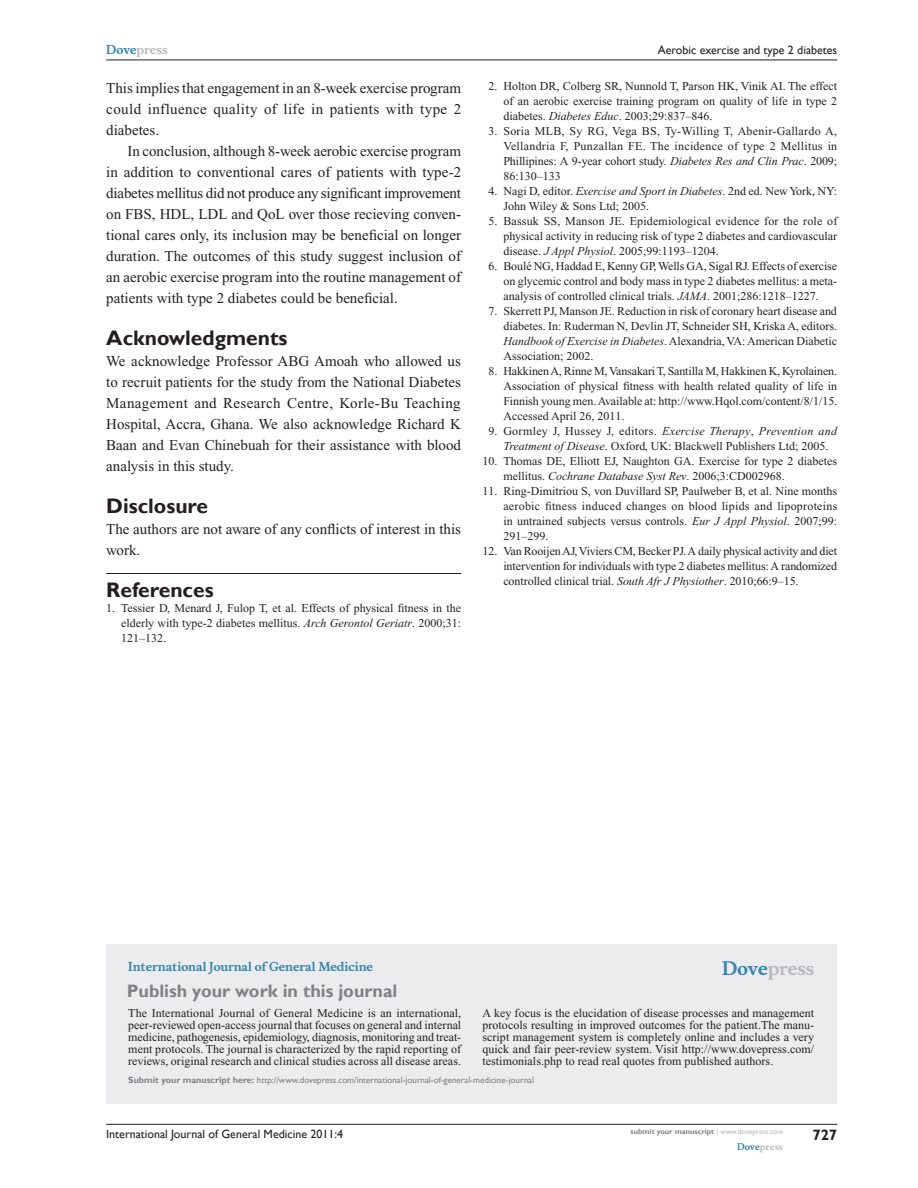
<style>
.page{position:relative;width:918px;height:1188px;background:#fff}
.page>*{position:absolute;margin:0;border:0;box-sizing:border-box;transform-origin:0 0}
.t1{font:700 21px "Gill Sans";color:#231f20}
.t2{font:700 18px "Gill Sans";color:#808285}
.t3{font:700 18px "Musee";color:#b8b9bc}
.t4{font:15px/21px "Times New Roman";color:#231f20;text-align:justify}
.t5{font:700 15px "Gill Sans";color:#231f20}
.t6{font:12px/15px "Times New Roman";color:#231f20;text-align:justify}
.t7{font:12px "Gill Sans";color:#231f20}
.t8{font:700 12px "Musee";color:#3485ae}
.t9{font:700 12px "Musee";color:#b8b9bc}
.t10{font:9px "Gill Sans";color:#808285}
.t11{font:700 9px "Musee";color:#b8b9bc}
.t12{font:700 7.5px "Gill Sans";color:#808285}
.s1{color:#3485ae}
.s2{font-style:italic}
.s3{font-weight:700}
.s4{font-weight:400;color:#b8b9bc}
</style>
<div class="page">
<div style="left:106px;top:944px;width:731px;height:159px;background:#ececee"></div>
<hr style="left:106px;top:1124px;width:731px;height:1px;background:#231f20">
<hr style="left:106px;top:60px;width:731px;height:1px;background:#231f20">
<hr style="left:106px;top:573px;width:355px;height:1px;background:#231f20">
<p class="t9" style="left:106px;top:43px;width:63px"><span class="s1">Dove</span>press</p>
<p class="t4" style="left:106px;top:77px;width:356px">This implies that engagement in an 8-week exercise program could influence quality of life in patients with type 2 diabetes.</p>
<p class="t4" style="left:106px;top:140px;width:357px;text-indent:21px">In conclusion, although 8-week aerobic exercise program in addition to conventional cares of patients with type-2 diabetes mellitus did not produce any significant improvement on FBS, HDL, LDL and QoL over those recieving conven&shy;tional cares only, its inclusion may be beneficial on longer duration. The outcomes of this study suggest inclusion of an aerobic exercise program into the routine management of patients with type 2 diabetes could be beneficial.</p>
<h1 class="t1" style="left:106px;top:325px;width:183px">Acknowledgments</h1>
<p class="t4" style="left:106px;top:350px;width:356px">We acknowledge Professor ABG Amoah who allowed us to recruit patients for the study from the National Diabetes Management and Research Centre, Korle-Bu Teaching Hospital, Accra, Ghana. We also acknowledge Richard K Baan and Evan Chinebuah for their assistance with blood analysis in this study.</p>
<h1 class="t1" style="left:106px;top:493px;width:103px">Disclosure</h1>
<p class="t4" style="left:106px;top:518px;width:356px">The authors are not aware of any conflicts of interest in this work.</p>
<h1 class="t1" style="left:106px;top:577px;width:109px">References</h1>
<p class="t6" style="left:121px;top:600px;width:341px;text-indent:-15px">1. Tessier D, Menard J, Fulop T, et al. Effects of physical fitness in the elderly with type-2 diabetes mellitus. <span class="s2">Arch Gerontol Geriatr</span>. 2000;31:<br>121–132.</p>
<p class="t7" style="left:658px;top:43px;width:181px">Aerobic exercise and type 2 diabetes</p>
<p class="t6" style="left:503px;top:79px;width:335px;text-indent:-15px">2. Holton DR, Colberg SR, Nunnold T, Parson HK, Vinik AI. The effect of an aerobic exercise training program on quality of life in type 2 diabetes. <span class="s2">Diabetes Educ</span>. 2003;29:837–846.</p>
<p class="t6" style="left:503px;top:124px;width:335px;text-indent:-15px">3. Soria MLB, Sy RG, Vega BS, Ty-Willing T, Abenir-Gallardo A, Vellandria F, Punzallan FE. The incidence of type 2 Mellitus in Phillipines: A 9-year cohort study. <span class="s2">Diabetes Res and Clin Prac</span>. 2009; 86:130–133</p>
<p class="t6" style="left:503px;top:184px;width:335px;text-indent:-15px">4. Nagi D, editor. <span class="s2">Exercise and Sport in Diabetes</span>. 2nd ed. New York, NY:<br>John Wiley &amp; Sons Ltd; 2005.</p>
<p class="t6" style="left:503px;top:214px;width:336px;text-indent:-15px">5. Bassuk SS, Manson JE. Epidemiological evidence for the role of physical activity in reducing risk of type 2 diabetes and cardiovascular disease. <span class="s2">J Appl Physiol</span>. 2005;99:1193–1204.</p>
<p class="t6" style="left:503px;top:259px;width:335px;text-indent:-15px">6. Boulé NG, Haddad E, Kenny GP, Wells GA, Sigal RJ. Effects of exercise on glycemic control and body mass in type 2 diabetes mellitus: a meta&shy;analysis of controlled clinical trials. <span class="s2">JAMA</span>. 2001;286:1218–1227.</p>
<p class="t6" style="left:503px;top:304px;width:335px;text-indent:-15px">7. Skerrett PJ, Manson JE. Reduction in risk of coronary heart disease and diabetes. In: Ruderman N, Devlin JT, Schneider SH, Kriska A, editors.<br><span class="s2">Handbook of Exercise in Diabetes</span>. Alexandria, VA: American Diabetic Association; 2002.</p>
<p class="t6" style="left:503px;top:364px;width:335px;text-indent:-15px">8. Hakkinen A, Rinne M, Vansakari T, Santilla M, Hakkinen K, Kyrolainen.<br>Association of physical fitness with health related quality of life in Finnish young men. Available at: http://www.Hqol.com/content/8/1/15.<br>Accessed April 26, 2011.</p>
<p class="t6" style="left:488px;top:424px;width:350px;text-align:center">9. Gormley J, Hussey J, editors. <span class="s2">Exercise Therapy</span>, <span class="s2">Prevention and<br>Treatment of Disease</span>. Oxford, UK: Blackwell Publishers Ltd; 2005.</p>
<p class="t6" style="left:503px;top:454px;width:335px;text-indent:-21px">10. Thomas DE, Elliott EJ, Naughton GA. Exercise for type 2 diabetes mellitus. <span class="s2">Cochrane Database Syst Rev</span>. 2006;3:CD002968.</p>
<p class="t6" style="left:503px;top:484px;width:335px;text-indent:-21px">11. Ring-Dimitriou S, von Duvillard SP, Paulweber B, et al. Nine months aerobic fitness induced changes on blood lipids and lipoproteins in untrained subjects versus controls. <span class="s2">Eur J Appl Physiol</span>. 2007;99:<br>291–299.</p>
<p class="t6" style="left:503px;top:544px;width:335px;text-indent:-21px">12. Van Rooijen AJ, Viviers CM, Becker PJ. A daily physical activity and diet intervention for individuals with type 2 diabetes mellitus: A randomized controlled clinical trial. <span class="s2">South Afr J Physiother</span>. 2010;66:9–15.</p>
<p class="t8" style="left:128px;top:959px;width:246px">International Journal of General Medicine</p>
<h2 class="t2" style="left:127px;top:980px;width:272px">Publish your work in this journal</h2>
<h2 class="t3" style="left:722px;top:958px;width:94px"><span class="s1">Dove</span>press</h2>
<p class="t6" style="left:128px;top:1007px;width:335px;line-height:12px">The International Journal of General Medicine is an international, peer-reviewed open-access journal that focuses on general and internal medicine, pathogenesis, epidemiology, diagnosis, monitoring and treat&shy;ment protocols. The journal is characterized by the rapid reporting of reviews, original research and clinical studies across all disease areas.</p>
<p class="t6" style="left:482px;top:1007px;width:333px;line-height:12px">A key focus is the elucidation of disease processes and management protocols resulting in improved outcomes for the patient.The manu&shy;script management system is completely online and includes a very quick and fair peer-review system. Visit http://www.dovepress.com/ testimonials.php to read real quotes from published authors.</p>
<p class="t10" style="left:128px;top:1075px;width:407px"><span class="s3">Submit your manuscript here:</span> http://www.dovepress.com/international-journal-of-general-medicine-journal</p>
<p class="t7" style="left:106px;top:1127px;width:238px">International Journal of General Medicine 2011:4</p>
<p class="t12" style="left:631px;top:1127px;width:154px">submit your manuscript <span class="s4">| www.dovepress.com</span></p>
<p class="t11" style="left:737px;top:1141px;width:48px"><span class="s1">Dove</span>press</p>
<p class="t5" style="left:812px;top:1126px;width:26px">727</p>
</div>
